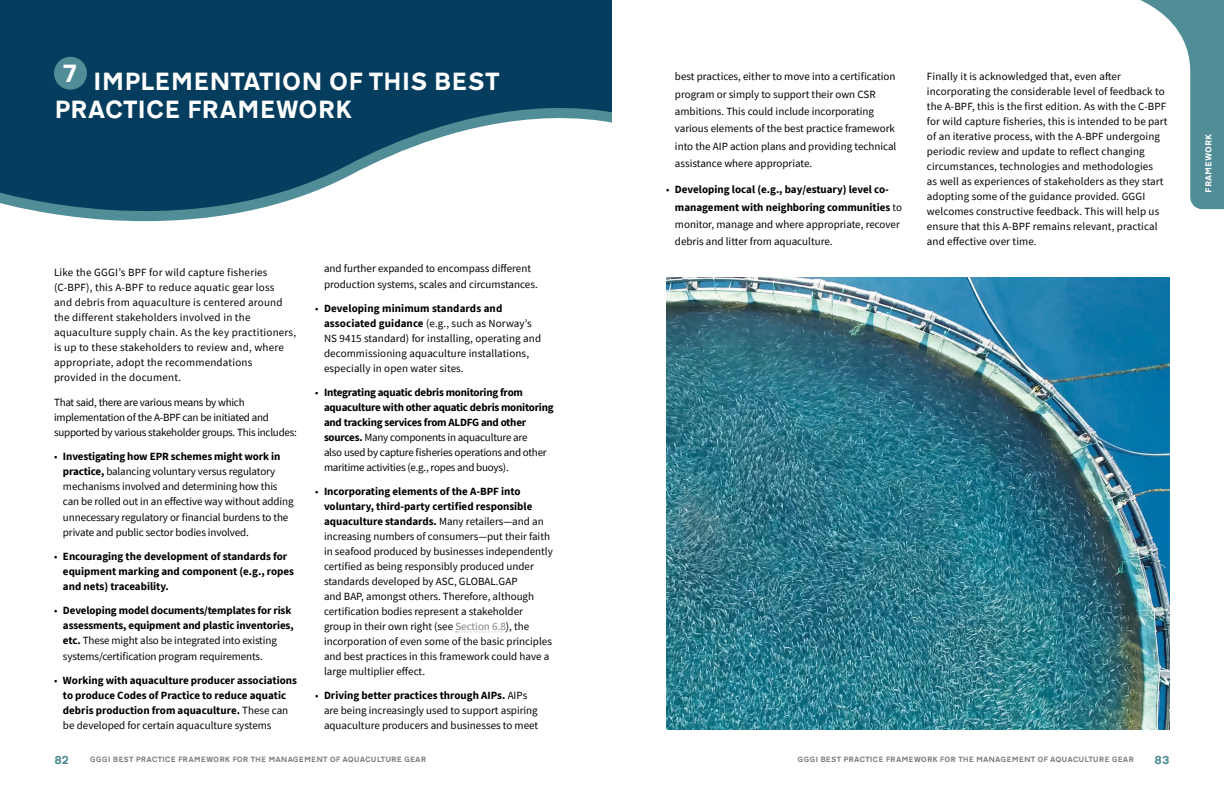
<style>
.page{position:relative;width:1224px;height:792px;background:#fff}
.page>*{position:absolute;margin:0;border:0;box-sizing:border-box;transform-origin:0 0}
.t1{font:700 26px/28px "Transport D";letter-spacing:-.02em;color:#fff}
.t2{font:700 12px "Transport D";color:#518d97}
.t3{font:11px/15px "Source Sans Pro";color:#000}
.t4{font:700 11px/15.1px "Source Sans Pro";letter-spacing:-.01em;color:#000}
.t5{font:11px/15.1px "Source Sans Pro";letter-spacing:.02em;color:#000}
.t6{font:11px/15.1px "Source Sans Pro";letter-spacing:-.02em;color:#000}
.t7{font:700 9px "Transport D";color:#fff}
.t8{font:700 8px "Transport D";color:#7f8080}
.s1{font-weight:700}
.s2{font-weight:400}
.s3{color:#7f8080}
</style>
<div class="page">
<svg style="left:456px;top:631px;width:50px;height:1px"></svg>
<div style="left:0;top:0;width:612px;height:107px;background:#043d5d"></div>
<svg style="left:0;top:107px;width:612px;height:114px;fill:#043d5d"></svg>
<div style="left:54px;top:57px;width:33px;height:33px;background:#518d97;border-radius:50%"></div>
<img style="left:666px;top:278px;width:504px;height:451px">
<svg style="left:1140px;top:0;width:84px;height:209px"></svg>
<h1 class="t1" style="left:54px;top:64px;width:447px;text-indent:9px">7 IMPLEMENTATION OF THIS BEST<br>PRACTICE FRAMEWORK</h1>
<p class="t5" style="left:54px;top:264px;width:244px">Like the GGGI’s BPF for wild capture fisheries (C-BPF), this A-BPF to reduce aquatic gear loss<br>and debris from aquaculture is centered around the different stakeholders involved in the aquaculture supply chain. As the key practitioners, is up to these stakeholders to review and, where appropriate, adopt the recommendations provided in the document.</p>
<p class="t6" style="left:54px;top:394px;width:245px">That said, there are various means by which implementation of the A-BPF can be initiated and supported by various stakeholder groups. This includes:</p>
<p class="t3" style="left:63px;top:449px;width:232px;text-indent:-9px">• <span class="s1">Investigating how EPR schemes might work in practice,</span> balancing voluntary versus regulatory mechanisms involved and determining how this can be rolled out in an effective way without adding unnecessary regulatory or financial burdens to the private and public sector bodies involved.</p>
<p class="t4" style="left:63px;top:548px;width:233px;text-indent:-9px"><span class="s2">•</span> Encouraging the development of standards for equipment marking and component (e.g., ropes and nets) traceability.</p>
<p class="t4" style="left:63px;top:603px;width:232px;text-indent:-9px"><span class="s2">•</span> Developing model documents/templates for risk assessments, equipment and plastic inventories, etc. <span class="s2">These might also be integrated into existing systems/certification program requirements.</span></p>
<p class="t4" style="left:63px;top:672px;width:235px;text-indent:-9px"><span class="s2">•</span> Working with aquaculture producer associations to produce Codes of Practice to reduce aquatic debris production from aquaculture. <span class="s2">These can be developed for certain aquaculture systems</span></p>
<p class="t3" style="left:324px;top:261px;width:215px">and further expanded to encompass different production systems, scales and circumstances.</p>
<p class="t3" style="left:324px;top:300px;width:219px;text-indent:-9px">• <span class="s1">Developing minimum standards and associated guidance</span> (e.g., such as Norway’s NS 9415 standard) for installing, operating and decommissioning aquaculture installations, especially in open water sites.</p>
<p class="t4" style="left:324px;top:384px;width:231px;text-indent:-9px"><span class="s2">•</span> Integrating aquatic debris monitoring from aquaculture with other aquatic debris monitoring and tracking services from ALDFG and other sources. <span class="s2">Many components in aquaculture are<br>also used by capture fisheries operations and other maritime activities (e.g., ropes and buoys).</span></p>
<p class="t3" style="left:324px;top:483px;width:230px;text-indent:-9px">• <span class="s1">Incorporating elements of the A-BPF into voluntary, third-party certified responsible aquaculture standards.</span> Many retailers—and an increasing numbers of consumers—put their faith in seafood produced by businesses independently certified as being responsibly produced under standards developed by ASC, GLOBAL.GAP<br>and BAP, amongst others. Therefore, although certification bodies represent a stakeholder group in their own right (see <span class="s3">Section 6.8</span>), the incorporation of even some of the basic principles and best practices in this framework could have a large multiplier effect.</p>
<p class="t3" style="left:324px;top:688px;width:216px;text-indent:-9px">• <span class="s1">Driving better practices through AIPs.</span> AIPs are being increasingly used to support aspiring aquaculture producers and businesses to meet</p>
<p class="t3" style="left:675px;top:68px;width:223px;line-height:17.3px">best practices, either to move into a certification program or simply to support their own CSR ambitions. This could include incorporating various elements of the best practice framework into the AIP action plans and providing technical assistance where appropriate.</p>
<p class="t4" style="left:675px;top:181px;width:229px;line-height:17.3px;text-indent:-9px"><span class="s2">•</span> Developing local (e.g., bay/estuary) level co&shy;management with neighboring communities <span class="s2">to monitor, manage and where appropriate, recover debris and litter from aquaculture.</span></p>
<p class="t3" style="left:927px;top:69px;width:242px">Finally it is acknowledged that, even after incorporating the considerable level of feedback to the A-BPF, this is the first edition. As with the C-BPF for wild capture fisheries, this is intended to be part of an iterative process, with the A-BPF undergoing periodic review and update to reflect changing circumstances, technologies and methodologies<br>as well as experiences of stakeholders as they start adopting some of the guidance provided. GGGI welcomes constructive feedback. This will help us ensure that this A-BPF remains relevant, practical and effective over time.</p>
<p class="t2" style="left:54px;top:750px;width:17px">82</p>
<p class="t8" style="left:90px;top:753px;width:338px">GGGI BEST PRACTICE FRAMEWORK FOR THE MANAGEMENT OF AQUACULTURE GEAR</p>
<p class="t8" style="left:798px;top:753px;width:338px">GGGI BEST PRACTICE FRAMEWORK FOR THE MANAGEMENT OF AQUACULTURE GEAR</p>
<p class="t2" style="left:1154px;top:750px;width:17px">83</p>
<p class="t7" style="left:1201px;top:193px;width:60px;rotate:-90deg">FRAMEWORK</p>
</div>
